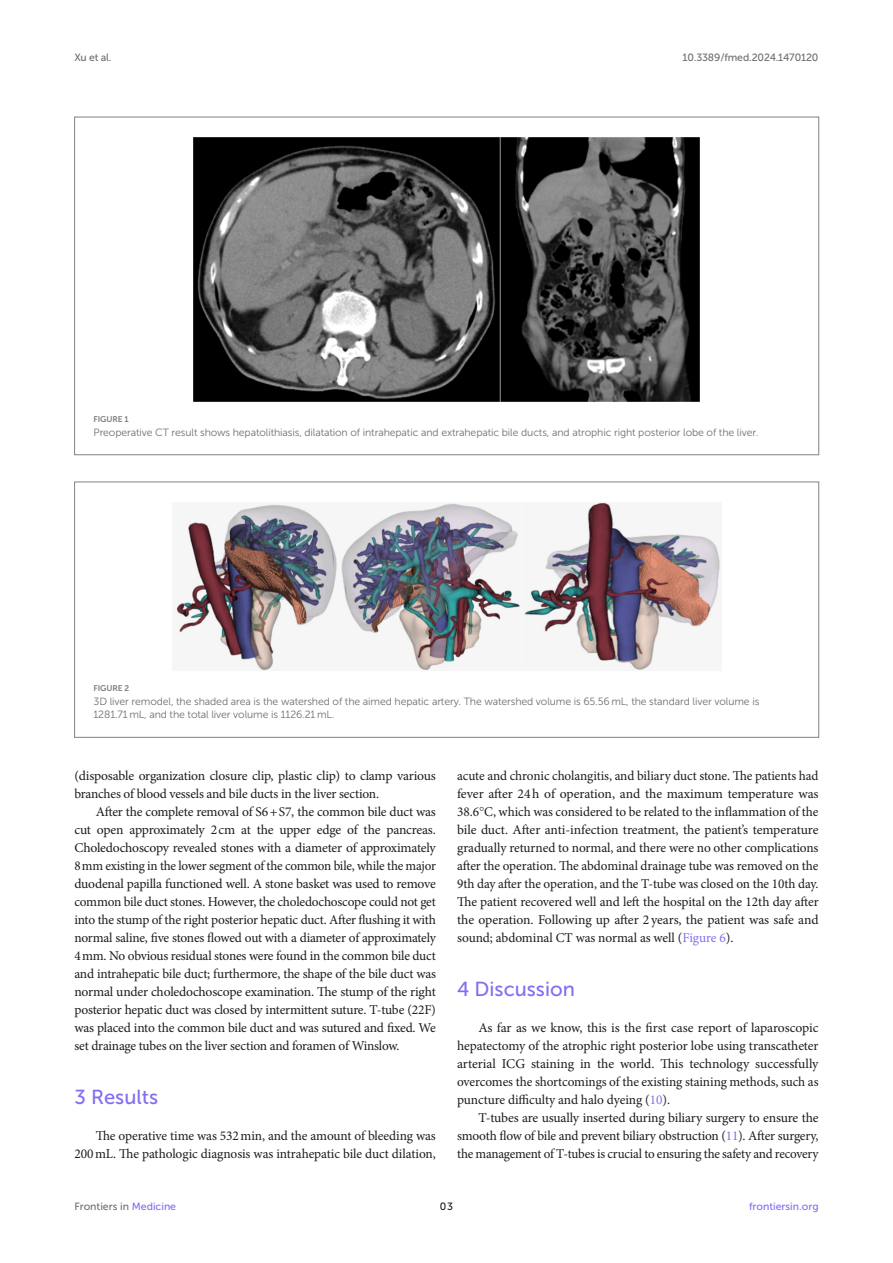
<style>
.page{position:relative;width:893px;height:1263px;background:#fff}
.page>*{position:absolute;margin:0;border:0;box-sizing:border-box;transform-origin:0 0}
.HEAD_1{font:20.25px "Museo Sans 500";color:#856df0}
.TEXT_FLUSH{font:13.5px/18px "Minion Pro";letter-spacing:-.01em;color:#1b1c1b;text-align:justify}
.TEXT{font:13.5px/18px "Minion Pro";letter-spacing:-.015em;color:#1b1c1b;text-align:justify}
.FIG_LEG{font:10.5px/13.5px "Museo Sans 300";letter-spacing:-.01em;color:#706f70}
.t1{font:10.5px "Museo Sans 500";letter-spacing:-.015em;color:#706f70}
.t2{font:10.5px "Museo Sans 500";color:#856df0}
.t3{font:10.5px "Museo Sans 500";color:#1b1c1b}
.FIG_HD{font:8.25px "Museo Sans 700";letter-spacing:-.01em;color:#7e7f7f}
.s1{font-family:"STIX"}
.s2{color:#856df0}
</style>
<div class="page">
<img style="left:193px;top:137px;width:507px;height:265px">
<img style="left:174px;top:502px;width:547px;height:169px">
<p class="t1" style="left:74px;top:51px;width:39px">Xu et al.</p>
<p class="t1" style="left:682px;top:51px;width:137px">10.3389/fmed.2024.1470120</p>
<p class="FIG_HD" style="left:94px;top:415px;width:37px">FIGURE 1</p>
<p class="FIG_LEG" style="left:94px;top:425px;width:666px">Preoperative CT result shows hepatolithiasis, dilatation of intrahepatic and extrahepatic bile ducts, and atrophic right posterior lobe of the liver.</p>
<p class="FIG_HD" style="left:94px;top:684px;width:37px">FIGURE 2</p>
<p class="FIG_LEG" style="left:94px;top:695px;width:667px">3D liver remodel, the shaded area is the watershed of the aimed hepatic artery. The watershed volume is 65.56 mL, the standard liver volume is<br>1281.71 mL, and the total liver volume is 1126.21 mL.</p>
<p class="TEXT_FLUSH" style="left:74px;top:767px;width:363px">(disposable organization closure clip, plastic clip) to clamp various branches of blood vessels and bile ducts in the liver section.</p>
<p class="TEXT" style="left:74px;top:803px;width:363px;text-indent:21px">After the complete removal of S6+S7, the common bile duct was cut open approximately 2cm at the upper edge of the pancreas.<br>Choledochoscopy revealed stones with a diameter of approximately 8mm existing in the lower segment of the common bile, while the major duodenal papilla functioned well. A stone basket was used to remove common bile duct stones. However, the choledochoscope could not get into the stump of the right posterior hepatic duct. After flushing it with normal saline, five stones flowed out with a diameter of approximately 4mm. No obvious residual stones were found in the common bile duct and intrahepatic bile duct; furthermore, the shape of the bile duct was normal under choledochoscope examination. The stump of the right posterior hepatic duct was closed by intermittent suture. T-tube (22F) was placed into the common bile duct and was sutured and fixed. We set drainage tubes on the liver section and foramen of Winslow.</p>
<p class="HEAD_1" style="left:74px;top:1086px;width:85px">3 Results</p>
<p class="TEXT_FLUSH" style="left:74px;top:1127px;width:363px;text-align:right">The operative time was 532min, and the amount of bleeding was<br>200mL. The pathologic diagnosis was intrahepatic bile duct dilation,</p>
<p class="TEXT_FLUSH" style="left:457px;top:767px;width:363px">acute and chronic cholangitis, and biliary duct stone. The patients had fever after 24h of operation, and the maximum temperature was 38.6<span class="s1">°</span>C, which was considered to be related to the inflammation of the bile duct. After anti-infection treatment, the patient’s temperature gradually returned to normal, and there were no other complications after the operation. The abdominal drainage tube was removed on the 9th day after the operation, and the T-tube was closed on the 10th day.<br>The patient recovered well and left the hospital on the 12th day after the operation. Following up after 2years, the patient was safe and sound; abdominal CT was normal as well (<span class="s2">Figure 6</span>).</p>
<p class="HEAD_1" style="left:457px;top:978px;width:119px">4 Discussion</p>
<p class="TEXT_FLUSH" style="left:457px;top:1019px;width:363px;text-indent:21px">As far as we know, this is the first case report of laparoscopic hepatectomy of the atrophic right posterior lobe using transcatheter arterial ICG staining in the world. This technology successfully overcomes the shortcomings of the existing staining methods, such as puncture difficulty and halo dyeing (<span class="s2">10</span>).</p>
<p class="TEXT" style="left:457px;top:1109px;width:363px;text-indent:21px">T-tubes are usually inserted during biliary surgery to ensure the smooth flow of bile and prevent biliary obstruction (<span class="s2">11</span>). After surgery, the management of T-tubes is crucial to ensuring the safety and recovery</p>
<p class="t1" style="left:74px;top:1200px;width:103px">Frontiers in <span class="s2">Medicine</span></p>
<p class="t3" style="left:440px;top:1200px;width:15px">03</p>
<p class="t2" style="left:749px;top:1200px;width:71px">frontiersin.org</p>
</div>
